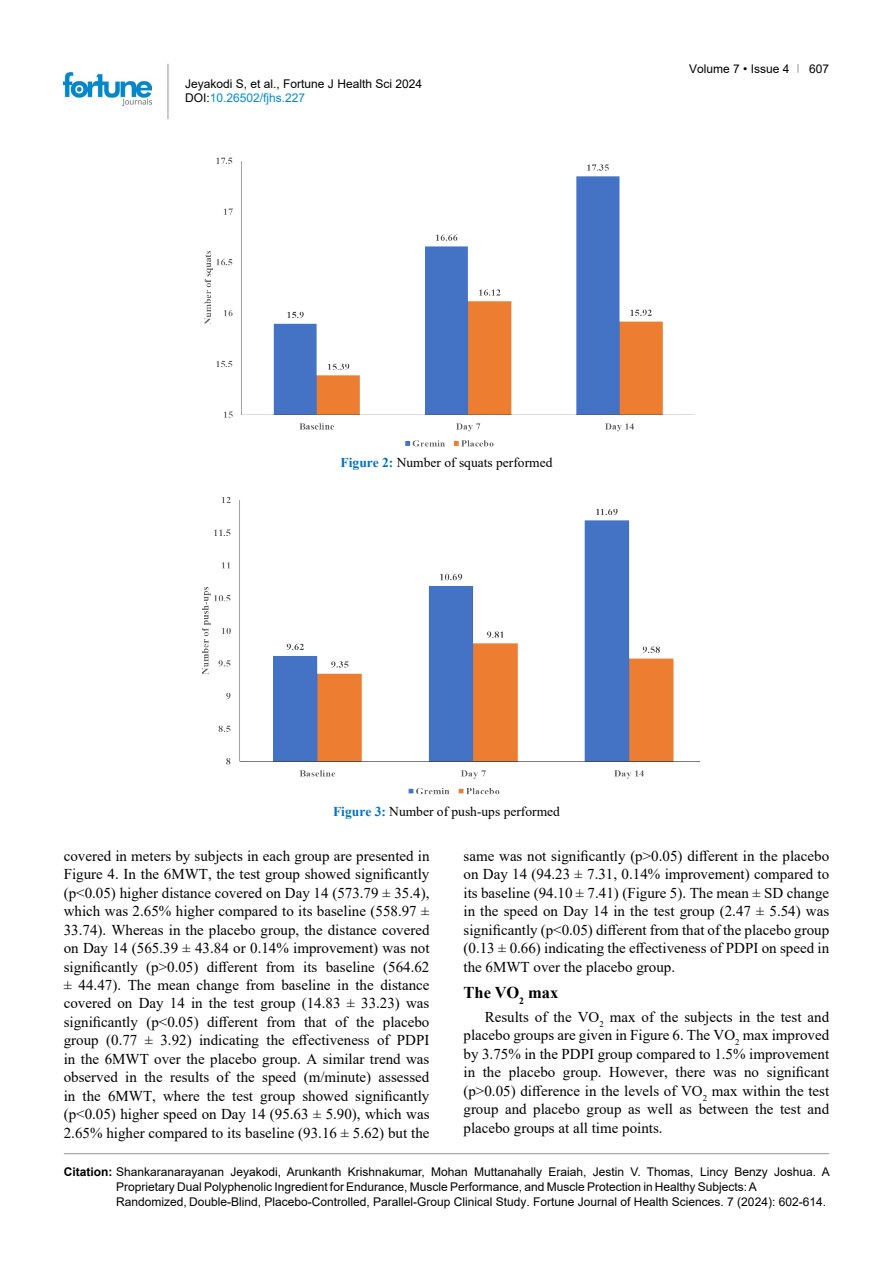
<style>
.page{position:relative;width:893px;height:1263px;background:#fff}
.page>*{position:absolute;margin:0;border:0;box-sizing:border-box;transform-origin:0 0}
.t1{font:700 16.5px "Times New Roman";color:#000}
.t2{font:15px/18.5px "Times New Roman";color:#000;text-align:justify}
.t3{font:13.5px "Times New Roman";color:#000}
.t4{font:12px/15px "Arial";color:#000}
.s1{color:#0a88ca}
.s2{font-weight:700;color:#0070c0}
.s3{font-weight:700}
</style>
<div class="page">
<hr style="left:168px;top:64px;width:1px;height:55px;background:#939598">
<img style="left:64px;top:72px;width:88px;height:33px">
<hr style="left:64px;top:1153px;width:765px;height:1px;background:#939598">
<img style="left:204px;top:157px;width:491px;height:290px">
<img style="left:202px;top:497px;width:497px;height:298px">
<p class="t4" style="left:185px;top:76px;width:238px;line-height:14.4px">Jeyakodi S, et al., Fortune J Health Sci 2024<br>DOI:<span class="s1">10.26502/fjhs.227</span></p>
<p class="t4" style="left:689px;top:61px;width:102px">Volume 7 • Issue 4</p>
<p class="t4" style="left:809px;top:61px;width:22px">607</p>
<p class="t3" style="left:341px;top:453px;width:213px"><span class="s2">Figure 2:</span> Number of squats performed</p>
<p class="t3" style="left:333px;top:802px;width:228px"><span class="s2">Figure 3:</span> Number of push-ups performed</p>
<p class="t2" style="left:64px;top:846px;width:367px">covered in meters by subjects in each group are presented in Figure 4. In the 6MWT, the test group showed significantly (p&lt;0.05) higher distance covered on Day 14 (573.79 ± 35.4), which was 2.65% higher compared to its baseline (558.97 ± 33.74). Whereas in the placebo group, the distance covered on Day 14 (565.39 ± 43.84 or 0.14% improvement) was not significantly (p&gt;0.05) different from its baseline (564.62 ± 44.47). The mean change from baseline in the distance covered on Day 14 in the test group (14.83 ± 33.23) was significantly (p&lt;0.05) different from that of the placebo group (0.77 ± 3.92) indicating the effectiveness of PDPI in the 6MWT over the placebo group. A similar trend was observed in the results of the speed (m/minute) assessed in the 6MWT, where the test group showed significantly (p&lt;0.05) higher speed on Day 14 (95.63 ± 5.90), which was 2.65% higher compared to its baseline (93.16 ± 5.62) but the</p>
<p class="t2" style="left:463px;top:846px;width:367px">same was not significantly (p&gt;0.05) different in the placebo on Day 14 (94.23 ± 7.31, 0.14% improvement) compared to its baseline (94.10 ± 7.41) (Figure 5). The mean ± SD change in the speed on Day 14 in the test group (2.47 ± 5.54) was significantly (p&lt;0.05) different from that of the placebo group (0.13 ± 0.66) indicating the effectiveness of PDPI on speed in the 6MWT over the placebo group.</p>
<p class="t1" style="left:463px;top:980px;width:96px">The VO<sub>2</sub> max</p>
<p class="t2" style="left:463px;top:1007px;width:367px;text-indent:21px">Results of the VO<sub>2</sub> max of the subjects in the test and placebo groups are given in Figure 6. The VO<sub>2</sub> max improved by 3.75% in the PDPI group compared to 1.5% improvement in the placebo group. However, there was no significant (p&gt;0.05) difference in the levels of VO<sub>2</sub> max within the test group and placebo group as well as between the test and placebo groups at all time points.</p>
<p class="t4" style="left:116px;top:1164px;width:715px;text-indent:-52px"><span class="s3">Citation:</span> Shankaranarayanan Jeyakodi, Arunkanth Krishnakumar, Mohan Muttanahally Eraiah, Jestin V. Thomas, Lincy Benzy Joshua. A<br>Proprietary Dual Polyphenolic Ingredient for Endurance, Muscle Performance, and Muscle Protection in Healthy Subjects: A<br>Randomized, Double-Blind, Placebo-Controlled, Parallel-Group Clinical Study. Fortune Journal of Health Sciences. 7 (2024): 602-614.</p>
</div>
